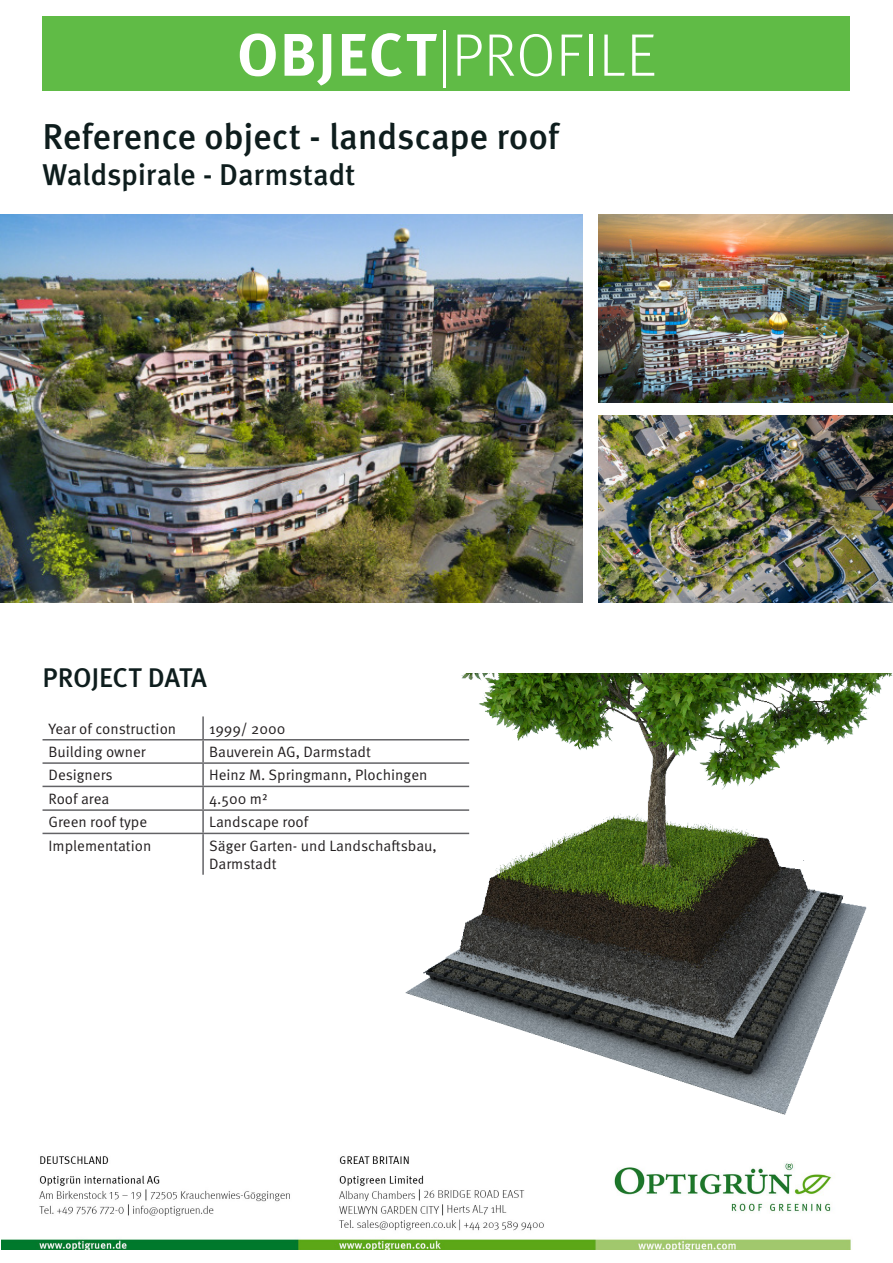
<style>
.page{position:relative;width:893px;height:1263px;background:#fff}
.page>*{position:absolute;margin:0;border:0;box-sizing:border-box;transform-origin:0 0}
.t1{font:300 60px "Meta Pro";letter-spacing:.015em;color:#fff}
.t2{font:500 36px "Meta Pro";letter-spacing:-.01em;color:#0e1d1d}
.t3{font:500 30px "Meta Pro";letter-spacing:-.01em;color:#0e1d1d}
.t4{font:500 27px "Meta Pro";letter-spacing:-.01em;color:#0e1d1d}
.t5{font:15px/18px "Meta Pro Norm";color:#231f20}
.s1{font-weight:700}
</style>
<div class="page">
<img style="left:0;top:215px;width:583px;height:387px">
<img style="left:598px;top:215px;width:295px;height:187px">
<hr style="left:202px;top:716px;width:2px;height:23px;background:#636366">
<hr style="left:43px;top:739px;width:160px;height:1px;background:#636366">
<hr style="left:203px;top:739px;width:266px;height:1px;background:#636366">
<hr style="left:202px;top:740px;width:2px;height:22px;background:#636366">
<hr style="left:43px;top:762px;width:160px;height:2px;background:#636366">
<hr style="left:203px;top:762px;width:266px;height:2px;background:#636366">
<hr style="left:202px;top:764px;width:2px;height:22px;background:#636366">
<hr style="left:43px;top:786px;width:160px;height:1px;background:#636366">
<hr style="left:203px;top:786px;width:266px;height:1px;background:#636366">
<hr style="left:202px;top:787px;width:2px;height:22px;background:#636366">
<hr style="left:43px;top:809px;width:160px;height:2px;background:#636366">
<hr style="left:203px;top:809px;width:266px;height:2px;background:#636366">
<hr style="left:202px;top:811px;width:2px;height:22px;background:#636366">
<hr style="left:43px;top:833px;width:160px;height:1px;background:#636366">
<hr style="left:203px;top:833px;width:266px;height:1px;background:#636366">
<hr style="left:202px;top:834px;width:2px;height:41px;background:#636366">
<div style="left:43px;top:16px;width:807px;height:75px;background:#60bb46"></div>
<img style="left:364px;top:673px;width:529px;height:442px">
<img style="left:2px;top:1156px;width:849px;height:93px">
<img style="left:598px;top:415px;width:295px;height:187px">
<p class="t1" style="left:237px;top:12px;width:421px"><span class="s1">OBJECT</span>|PROFILE</p>
<p class="t2" style="left:43px;top:108px;width:518px">Reference object - landscape roof</p>
<p class="t3" style="left:43px;top:151px;width:314px">Waldspirale - Darmstadt</p>
<p class="t4" style="left:43px;top:657px;width:166px">PROJECT DATA</p>
<p class="t5" style="left:49px;top:719px;width:129px">Year of construction</p>
<p class="t5" style="left:209px;top:719px;width:78px">1999/ 2000</p>
<p class="t5" style="left:49px;top:742px;width:99px">Building owner</p>
<p class="t5" style="left:209px;top:742px;width:163px">Bauverein AG, Darmstadt</p>
<p class="t5" style="left:49px;top:765px;width:66px">Designers</p>
<p class="t5" style="left:209px;top:765px;width:220px">Heinz M. Springmann, Plochingen</p>
<p class="t5" style="left:49px;top:788px;width:62px">Roof area</p>
<p class="t5" style="left:209px;top:788px;width:60px">4.500 m²</p>
<p class="t5" style="left:49px;top:812px;width:100px">Green roof type</p>
<p class="t5" style="left:209px;top:812px;width:101px">Landscape roof</p>
<p class="t5" style="left:49px;top:835px;width:104px">Implementation</p>
<p class="t5" style="left:209px;top:835px;width:229px">Säger Garten- und Landschaftsbau,<br>Darmstadt</p>
</div>
